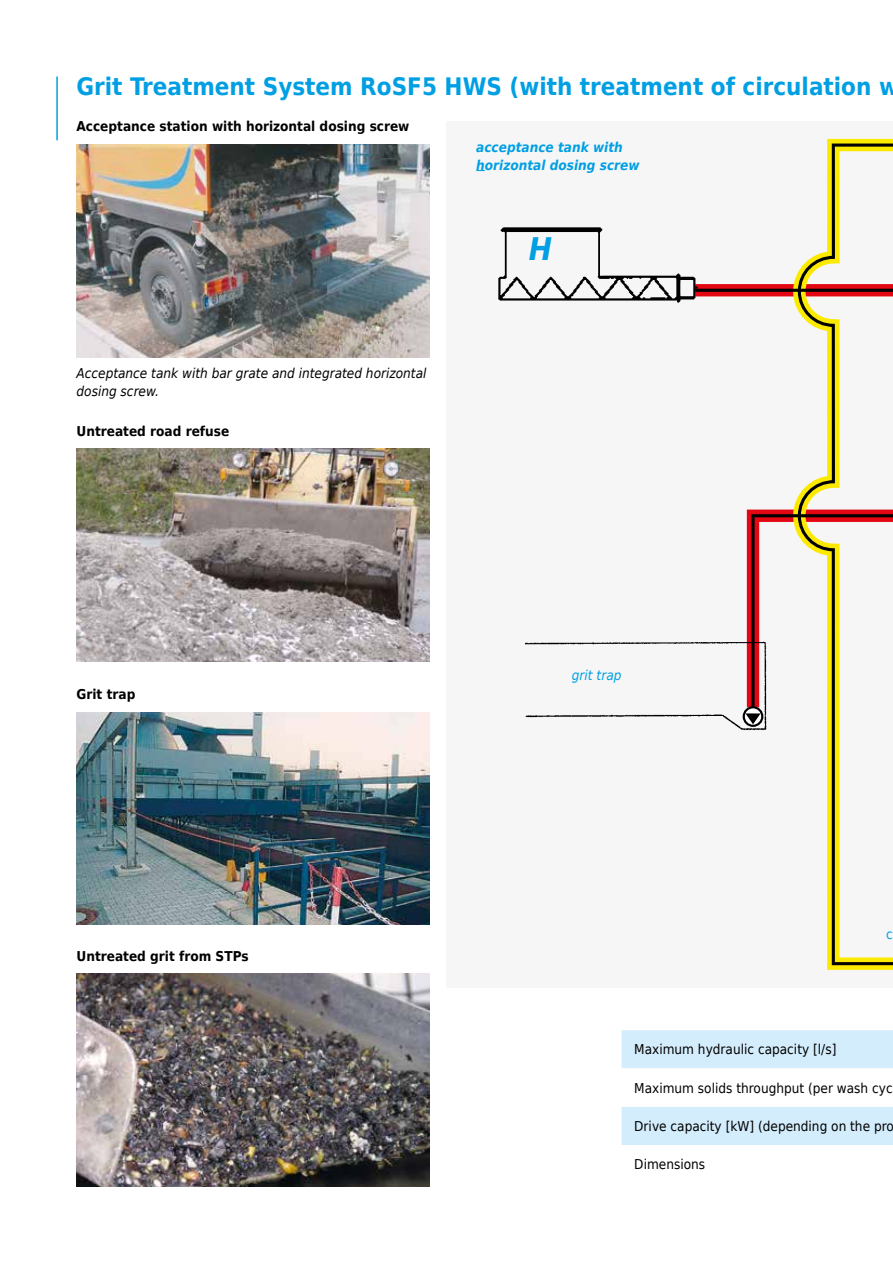
<style>
.page{position:relative;width:893px;height:1263px;background:#fff}
.page>*{position:absolute;margin:0;border:0;box-sizing:border-box;transform-origin:0 0}
.t1{font:italic 700 31.05px "Huber Tec";color:#009fe3}
.t2{font:700 24px "Huber Tec";color:#009fe3}
.t3{font:13.5px "Huber Tec";color:#000}
.t4{font:700 13.5px "Huber Tec";color:#000}
.t5{font:italic 13.5px/18px "Huber Tec";color:#000}
.t6{font:italic 700 13.5px/18px "Huber Tec";color:#009fe3}
.t7{font:italic 13.5px "Huber Tec";color:#009fe3}
.t8{font:13.5px "Huber Tec";color:#009fe3}
</style>
<div class="page">
<img style="left:77px;top:145px;width:352px;height:212px">
<img style="left:77px;top:449px;width:352px;height:212px">
<img style="left:77px;top:712px;width:352px;height:213px">
<img style="left:77px;top:974px;width:352px;height:212px">
<div style="left:446px;top:121px;width:447px;height:866px;background:#f6f6f6"></div>
<img style="left:499px;top:227px;width:297px;height:504px">
<svg style="left:796px;top:142px;width:97px;height:825px"></svg>
<hr style="left:695px;top:289px;width:198px;height:3px;background:#000">
<div style="left:743px;top:706px;width:20px;height:21px;border:2px solid #000;border-radius:50%"></div>
<svg style="left:741px;top:503px;width:152px;height:221px"></svg>
<svg style="left:621px;top:1030px;width:272px;height:115px"></svg>
<hr style="left:56px;top:77px;width:2px;height:63px;background:#009fe3">
<h2 class="t2" style="left:77px;top:67px;width:824px">Grit Treatment System RoSF5 HWS (with treatment of circulation w</h2>
<p class="t4" style="left:77px;top:116px;width:334px">Acceptance station with horizontal dosing screw</p>
<p class="t6" style="left:476px;top:138px;width:165px">acceptance tank with horizontal dosing screw</p>
<p class="t5" style="left:77px;top:364px;width:351px">Acceptance tank with bar grate and integrated horizontal dosing screw.</p>
<p class="t4" style="left:77px;top:420px;width:154px">Untreated road refuse</p>
<p class="t4" style="left:77px;top:683px;width:60px">Grit trap</p>
<p class="t4" style="left:77px;top:945px;width:174px">Untreated grit from STPs</p>
<h1 class="t1" style="left:529px;top:225px;width:25px">H</h1>
<p class="t7" style="left:572px;top:666px;width:51px">grit trap</p>
<p class="t8" style="left:886px;top:923px;width:8px">c</p>
<p class="t3" style="left:634px;top:1039px;width:204px">Maximum hydraulic capacity [l/s]</p>
<p class="t3" style="left:634px;top:1077px;width:260px">Maximum solids throughput (per wash cyc</p>
<p class="t3" style="left:634px;top:1115px;width:261px">Drive capacity [kW] (depending on the pro</p>
<p class="t3" style="left:634px;top:1153px;width:72px">Dimensions</p>
</div>
